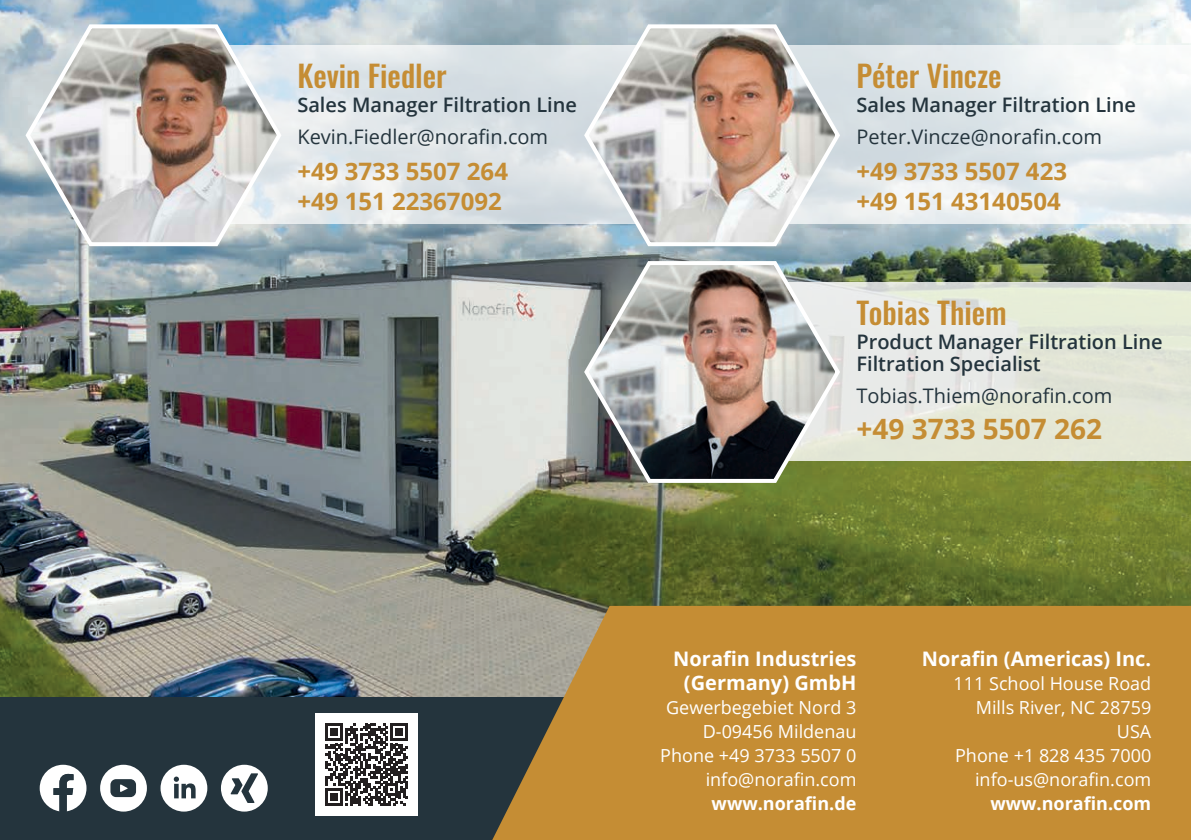
<style>
.page{position:relative;width:1191px;height:840px;background:#fff}
.page>*{position:absolute;margin:0;border:0;box-sizing:border-box;transform-origin:0 0}
.t1{font:500 30px "Oswald";color:#c58d34}
.t2{font:700 28px "Open Sans";color:#c58d34}
.t3{font:700 24px "Open Sans";color:#c58d34}
.t4{font:600 20px "Open Sans";color:#24343d}
.t5{font:20px "Open Sans";color:#24343d}
.Quellenangaben_und_Bildunterschriften{font:700 20px "Open Sans";color:#fff}
.Quellenangaben_und_Bildunterschriften-2{font:18px "Open Sans";color:#fff}
.Quellenangaben_und_Bildunterschriften-3{font:700 18px "Open Sans";color:#fff}
</style>
<div class="page">
<img style="left:0;top:0;width:1191px;height:696px">
<div style="left:0;top:696px;width:1191px;height:143px;background:#24343d"></div>
<svg style="left:492px;top:605px;width:699px;height:234px;background:#bd8b39"></svg>
<div style="left:316px;top:713px;width:102px;height:102px;background:#fff"></div>
<svg style="left:326px;top:723px;width:82px;height:82px"></svg>
<svg style="left:40px;top:764px;width:46px;height:47px"></svg>
<div style="left:100px;top:764px;width:47px;height:47px;background:#fff;border-radius:50%"></div>
<svg style="left:110px;top:779px;width:26px;height:17px"></svg>
<div style="left:160px;top:764px;width:47px;height:47px;background:#fff;border-radius:50%"></div>
<svg style="left:174px;top:776px;width:22px;height:21px"></svg>
<div style="left:221px;top:764px;width:47px;height:47px;background:#fff;border-radius:50%"></div>
<svg style="left:231px;top:773px;width:27px;height:29px"></svg>
<svg style="left:284px;top:45px;width:907px;height:178px;fill:#e0e7ea"></svg>
<svg style="left:842px;top:282px;width:349px;height:178px;background:#e4e7dc"></svg>
<img style="left:23px;top:22px;width:261px;height:227px">
<img style="left:582px;top:22px;width:260px;height:227px">
<img style="left:582px;top:259px;width:260px;height:227px">
<p class="t1" style="left:297px;top:60px;width:151px">Kevin Fiedler</p>
<p class="t4" style="left:297px;top:91px;width:281px">Sales Manager Filtration Line</p>
<p class="t5" style="left:297px;top:123px;width:252px">Kevin.Fiedler@norafin.com</p>
<p class="t3" style="left:297px;top:154px;width:212px">+49 3733 5507 264</p>
<p class="t3" style="left:297px;top:184px;width:206px">+49 151 22367092</p>
<p class="t1" style="left:856px;top:60px;width:147px">Péter Vincze</p>
<p class="t4" style="left:856px;top:91px;width:281px">Sales Manager Filtration Line</p>
<p class="t5" style="left:856px;top:123px;width:247px">Peter.Vincze@norafin.com</p>
<p class="t3" style="left:856px;top:154px;width:212px">+49 3733 5507 423</p>
<p class="t3" style="left:856px;top:184px;width:206px">+49 151 43140504</p>
<p class="t1" style="left:856px;top:296px;width:152px">Tobias Thiem</p>
<p class="t4" style="left:856px;top:327px;width:308px">Product Manager Filtration Line</p>
<p class="t4" style="left:856px;top:349px;width:186px">Filtration Specialist</p>
<p class="t5" style="left:856px;top:381px;width:257px">Tobias.Thiem@norafin.com</p>
<p class="t2" style="left:856px;top:408px;width:247px">+49 3733 5507 262</p>
<p class="Quellenangaben_und_Bildunterschriften" style="left:673px;top:644px;width:185px">Norafin Industries</p>
<p class="Quellenangaben_und_Bildunterschriften" style="left:684px;top:668px;width:174px">(Germany) GmbH</p>
<p class="Quellenangaben_und_Bildunterschriften-2" style="left:666px;top:694px;width:192px">Gewerbegebiet Nord 3</p>
<p class="Quellenangaben_und_Bildunterschriften-2" style="left:702px;top:718px;width:155px">D-09456 Mildenau</p>
<p class="Quellenangaben_und_Bildunterschriften-2" style="left:660px;top:742px;width:198px">Phone +49 3733 5507 0</p>
<p class="Quellenangaben_und_Bildunterschriften-2" style="left:705px;top:766px;width:152px">info@norafin.com</p>
<p class="Quellenangaben_und_Bildunterschriften-3" style="left:711px;top:790px;width:146px">www.norafin.de</p>
<p class="Quellenangaben_und_Bildunterschriften" style="left:922px;top:644px;width:231px">Norafin (Americas) Inc.</p>
<p class="Quellenangaben_und_Bildunterschriften-2" style="left:953px;top:670px;width:199px">111 School House Road</p>
<p class="Quellenangaben_und_Bildunterschriften-2" style="left:975px;top:694px;width:177px">Mills River, NC 28759</p>
<p class="Quellenangaben_und_Bildunterschriften-2" style="left:1116px;top:718px;width:36px">USA</p>
<p class="Quellenangaben_und_Bildunterschriften-2" style="left:955px;top:742px;width:198px">Phone +1 828 435 7000</p>
<p class="Quellenangaben_und_Bildunterschriften-2" style="left:975px;top:766px;width:178px">info-us@norafin.com</p>
<p class="Quellenangaben_und_Bildunterschriften-3" style="left:990px;top:790px;width:162px">www.norafin.com</p>
</div>
